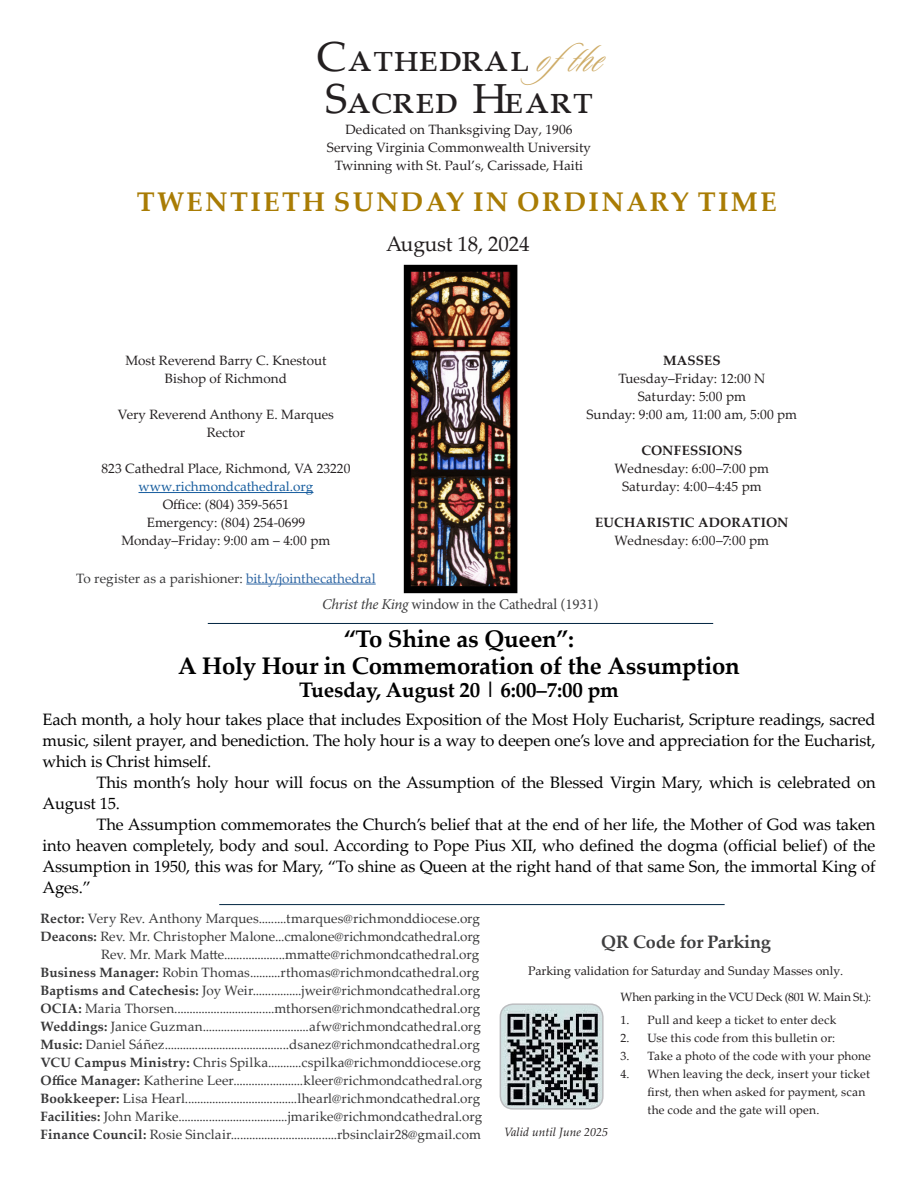
<style>
.page{position:relative;width:918px;height:1188px;background:#fff}
.page>*{position:absolute;margin:0;border:0;box-sizing:border-box;transform-origin:0 0}
.t1{font:42px "Palatino Linotype";letter-spacing:.02em;color:#231f20}
.t2{font:700 27px "Palatino Linotype";letter-spacing:.09em;color:#a97c04}
.t3{font:700 24px "Palatino Linotype";letter-spacing:-.01em;color:#000}
.t4{font:700 21px "Palatino Linotype";letter-spacing:-.01em;color:#000}
.t5{font:21px "Palatino Linotype";letter-spacing:-.01em;color:#231f20}
.t6{font:700 18px "Palatino Linotype";letter-spacing:-.01em;color:#3e3e3f}
.t7{font:16.5px/21px "Palatino Linotype";letter-spacing:-.01em;color:#000;text-align:justify}
.t8{font:15px "Minion Pro";letter-spacing:-.01em;color:#3e3e3f}
.t9{font:13.5px "Palatino Linotype";letter-spacing:.005em;color:#383839}
.t10{font:13.5px/18px "Palatino Linotype";color:#231f20;text-align:center}
.t11{font:700 13.5px "Palatino Linotype";letter-spacing:.01em;color:#231f20}
.t12{font:13.5px "Palatino Linotype";color:#175d9e}
.t13{font:12.3px "Palatino Linotype";color:#231f20}
.t14{font:12px/18px "Palatino Linotype";letter-spacing:.01em;color:#231f20}
.t15{font:12px "Palatino Linotype";letter-spacing:-.015em;color:#231f20}
.t16{font:italic 12px "Palatino Linotype";color:#231f20}
.s1{font-family:"Sloop Script One";font-style:italic;font-size:49.2px;color:#ceac68}
.s2{color:#2d65a3}
.s3{font-style:italic}
.s4{font-weight:700}
</style>
<div class="page">
<hr style="left:219px;top:904px;width:506px;height:1px;background:#002441">
<hr style="left:208px;top:623px;width:505px;height:1px;background:#002441">
<hr style="left:139px;top:492px;width:174px;height:1px;background:#175d9e">
<hr style="left:246px;top:584px;width:130px;height:1px;background:#2d65a3">
<img style="left:403px;top:264px;width:115px;height:330px">
<img style="left:500px;top:1006px;width:101px;height:101px">
<div style="left:500px;top:1003px;width:104px;height:107px;border:2px solid #bcbdc0;border-radius:13px"></div>
<p class="t1" style="left:317px;top:27px;width:300px">Cathedral <span class="s1">ofthe</span></p>
<p class="t1" style="left:325px;top:69px;width:269px">Sacred Heart</p>
<p class="t10" style="left:345px;top:120px;width:229px">Dedicated on Thanksgiving Day, 1906</p>
<p class="t10" style="left:327px;top:138px;width:266px">Serving Virginia Commonwealth University</p>
<p class="t10" style="left:335px;top:156px;width:250px">Twinning with St. Paul’s, Carissade, Haiti</p>
<p class="t2" style="left:137px;top:183px;width:641px">TWENTIETH SUNDAY IN ORDINARY TIME</p>
<p class="t5" style="left:386px;top:229px;width:145px">August 18, 2024</p>
<p class="t10" style="left:125px;top:351px;width:203px">Most Reverend Barry C. Knestout</p>
<p class="t10" style="left:165px;top:369px;width:124px">Bishop of Richmond</p>
<p class="t10" style="left:118px;top:405px;width:218px">Very Reverend Anthony E. Marques</p>
<p class="t10" style="left:207px;top:423px;width:40px">Rector</p>
<p class="t10" style="left:102px;top:459px;width:250px">823 Cathedral Place, Richmond, VA 23220</p>
<p class="t12" style="left:139px;top:477px;width:176px">www.richmondcathedral.org</p>
<p class="t10" style="left:163px;top:495px;width:128px">Office: (804) 359-5651</p>
<p class="t10" style="left:147px;top:513px;width:160px">Emergency: (804) 254-0699</p>
<p class="t10" style="left:121px;top:531px;width:210px">Monday–Friday: 9:00 am – 4:00 pm</p>
<p class="t9" style="left:76px;top:568px;width:301px">To register as a parishioner: <span class="s2">bit.ly/jointhecathedral</span></p>
<p class="t8" style="left:322px;top:595px;width:278px"><span class="s3">Christ the King</span> window in the Cathedral (1931)</p>
<p class="t11" style="left:663px;top:351px;width:59px">MASSES</p>
<p class="t10" style="left:618px;top:369px;width:149px">Tuesday–Friday: 12:00 N<br>Saturday: 5:00 pm</p>
<p class="t10" style="left:587px;top:405px;width:212px">Sunday: 9:00 am, 11:00 am, 5:00 pm</p>
<p class="t11" style="left:641px;top:441px;width:103px">CONFESSIONS</p>
<p class="t10" style="left:615px;top:459px;width:156px">Wednesday: 6:00–7:00 pm</p>
<p class="t10" style="left:622px;top:477px;width:141px">Saturday: 4:00–4:45 pm</p>
<p class="t11" style="left:595px;top:513px;width:195px">EUCHARISTIC ADORATION</p>
<p class="t10" style="left:615px;top:531px;width:156px">Wednesday: 6:00–7:00 pm</p>
<p class="t3" style="left:344px;top:622px;width:232px">“To Shine as Queen”:</p>
<p class="t3" style="left:178px;top:649px;width:563px">A Holy Hour in Commemoration of the Assumption</p>
<p class="t4" style="left:299px;top:675px;width:321px">Tuesday, August 20 | 6:00–7:00 pm</p>
<p class="t7" style="left:42px;top:709px;width:835px">Each month, a holy hour takes place that includes Exposition of the Most Holy Eucharist, Scripture readings, sacred music, silent prayer, and benediction. The holy hour is a way to deepen one’s love and appreciation for the Eucharist, which is Christ himself.</p>
<p class="t7" style="left:42px;top:772px;width:835px;text-indent:54px">This month’s holy hour will focus on the Assumption of the Blessed Virgin Mary, which is celebrated on<br>August 15.</p>
<p class="t7" style="left:42px;top:814px;width:835px;text-indent:54px">The Assumption commemorates the Church’s belief that at the end of her life, the Mother of God was taken into heaven completely, body and soul. According to Pope Pius XII, who defined the dogma (official belief) of the Assumption in 1950, this was for Mary, “To shine as Queen at the right hand of that same Son, the immortal King of Ages.”</p>
<p class="t9" style="left:40px;top:909px;width:441px"><span class="s4">Rector:</span> Very Rev. Anthony Marques.........tmarques@richmonddiocese.org</p>
<p class="t9" style="left:40px;top:927px;width:441px"><span class="s4">Deacons:</span> Rev. Mr. Christopher Malone...cmalone@richmondcathedral.org</p>
<p class="t9" style="left:101px;top:945px;width:380px">Rev. Mr. Mark Matte....................mmatte@richmondcathedral.org</p>
<p class="t9" style="left:40px;top:963px;width:440px"><span class="s4">Business Manager:</span> Robin Thomas..........rthomas@richmondcathedral.org</p>
<p class="t9" style="left:40px;top:981px;width:441px"><span class="s4">Baptisms and Catechesis:</span> Joy Weir................jweir@richmondcathedral.org</p>
<p class="t9" style="left:40px;top:999px;width:441px"><span class="s4">OCIA:</span> Maria Thorsen.................................mthorsen@richmondcathedral.org</p>
<p class="t9" style="left:40px;top:1017px;width:442px"><span class="s4">Weddings:</span> Janice Guzman...................................afw@richmondcathedral.org</p>
<p class="t9" style="left:40px;top:1035px;width:441px"><span class="s4">Music:</span> Daniel Sáñez.........................................dsanez@richmondcathedral.org</p>
<p class="t9" style="left:40px;top:1053px;width:442px"><span class="s4">VCU Campus Ministry:</span> Chris Spilka...........cspilka@richmonddiocese.org</p>
<p class="t9" style="left:40px;top:1071px;width:443px"><span class="s4">Office Manager:</span> Katherine Leer.......................kleer@richmondcathedral.org</p>
<p class="t9" style="left:40px;top:1089px;width:441px"><span class="s4">Bookkeeper:</span> Lisa Hearl.....................................lhearl@richmondcathedral.org</p>
<p class="t9" style="left:40px;top:1107px;width:443px"><span class="s4">Facilities:</span> John Marike....................................jmarike@richmondcathedral.org</p>
<p class="t9" style="left:40px;top:1125px;width:442px"><span class="s4">Finance Council:</span> Rosie Sinclair...................................rbsinclair28@gmail.com</p>
<p class="t6" style="left:601px;top:929px;width:171px">QR Code for Parking</p>
<p class="t13" style="left:528px;top:962px;width:317px">Parking validation for Saturday and Sunday Masses only.</p>
<p class="t15" style="left:620px;top:989px;width:252px">When parking in the VCU Deck (801 W. Main St.):</p>
<p class="t14" style="left:620px;top:1010px;width:218px">1. Pull and keep a ticket to enter deck</p>
<p class="t14" style="left:620px;top:1028px;width:216px">2. Use this code from this bulletin or:</p>
<p class="t14" style="left:620px;top:1046px;width:252px">3. Take a photo of the code with your phone</p>
<p class="t14" style="left:647px;top:1064px;width:224px;text-indent:-27px">4. When leaving the deck, insert your ticket first, then when asked for payment, scan the code and the gate will open.</p>
<p class="t16" style="left:504px;top:1123px;width:105px">Valid until June 2025</p>
</div>
